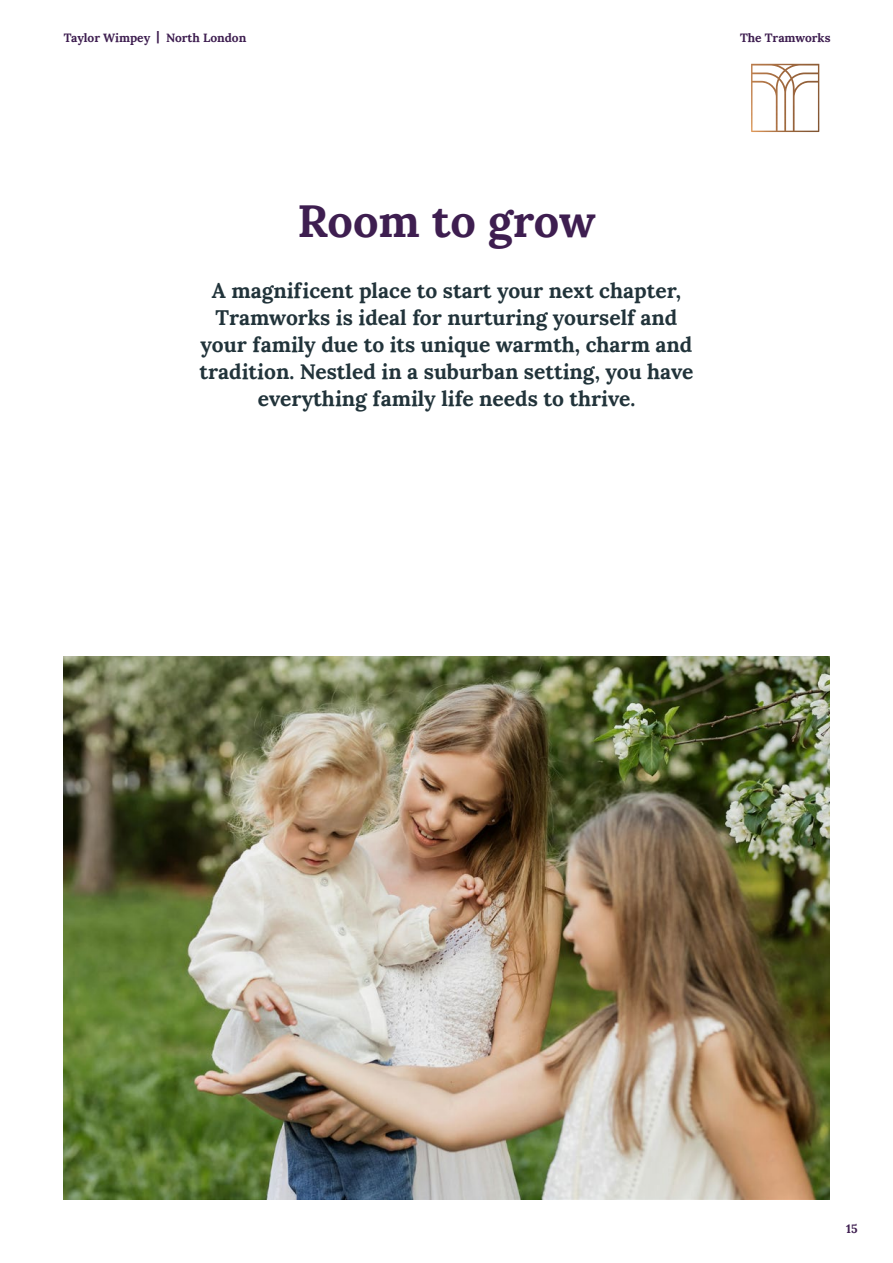
<style>
.page{position:relative;width:893px;height:1263px;background:#fff}
.page>*{position:absolute;margin:0;border:0;box-sizing:border-box;transform-origin:0 0}
.t1{font:700 45px "Lora";color:#3e1e50}
.t2{font:700 21px/27px "Lora";color:#21333a;text-align:center}
.t3{font:700 12px "Lora";color:#3e1e50}
</style>
<div class="page">
<img style="left:751px;top:64px;width:68px;height:68px">
<img style="left:64px;top:656px;width:765px;height:543px">
<p class="t3" style="left:64px;top:27px;width:184px">Taylor Wimpey | North London</p>
<p class="t3" style="left:740px;top:27px;width:92px">The Tramworks</p>
<h1 class="t1" style="left:297px;top:182px;width:300px">Room to grow</h1>
<p class="t2" style="left:200px;top:274px;width:495px">A magnificent place to start your next chapter, Tramworks is ideal for nurturing yourself and your family due to its unique warmth, charm and tradition. Nestled in a suburban setting, you have everything family life needs to thrive.</p>
<p class="t3" style="left:846px;top:1219px;width:13px">15</p>
</div>
